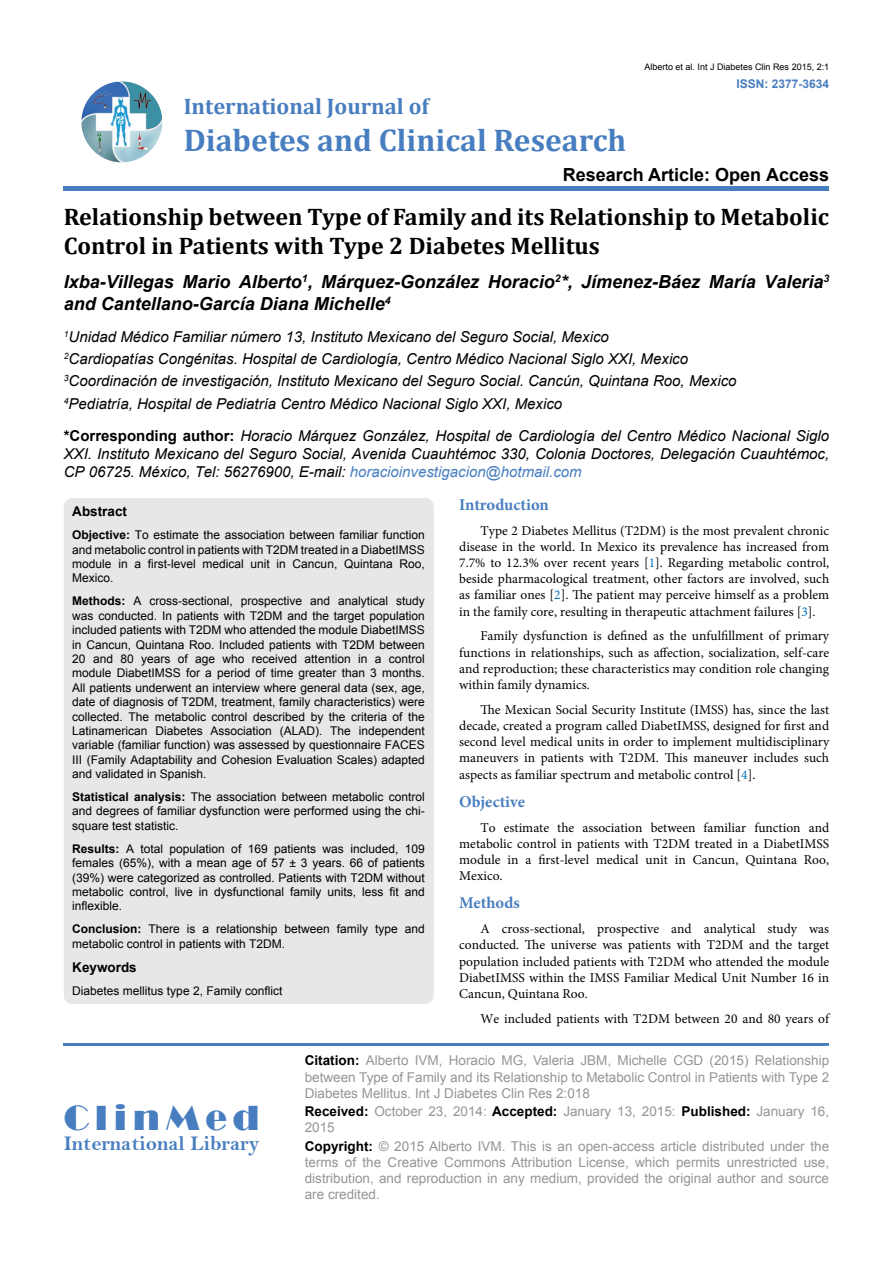
<style>
.page{position:relative;width:893px;height:1263px;background:#fff}
.page>*{position:absolute;margin:0;border:0;box-sizing:border-box;transform-origin:0 0}
.t1{font:36px "Broadway";letter-spacing:.16em;color:#487ec0}
.t2{font:700 31.5px "Cambria";color:#487ec0}
.t3{font:700 24px/28.8px "Cambria";color:#000}
.t4{font:700 22.5px "Cambria";color:#487ec0}
.t5{font:21px "Bell MT Bold";color:#487ec0}
.t6{font:italic 700 18px/21.6px "Arial";color:#000}
.t7{font:700 18px "Arial";color:#000}
.t8{font:700 16.5px "Minion Pro";color:#487ec0}
.t9{font:italic 15px/22.2px "Arial";color:#000}
.t10{font:13.5px/16.2px "Minion Pro";color:#000;text-align:justify}
.t11{font:13.5px/16.2px "Arial";color:#939598;text-align:justify}
.t12{font:700 13.5px "Arial";color:#000}
.t13{font:12px/14.4px "Arial";color:#000;text-align:justify}
.t14{font:700 12px "Arial";color:#487ec0}
.t15{font:9px "Arial";color:#000}
.s1{font-weight:700;font-style:normal}
.s2{color:#487ec0}
.s3{font-weight:700}
.s4{color:#0072bc}
.s5{font-weight:700;color:#000}
</style>
<div class="page">
<img style="left:81px;top:81px;width:81px;height:81px;border-radius:41px">
<div style="left:64px;top:186px;width:765px;height:5px;background:#487ec0"></div>
<hr style="left:64px;top:1043px;width:765px;height:2px;background:#487ec0">
<div style="left:64px;top:498px;width:370px;height:506px;background:#e6e7e8;border-radius:9px"></div>
<p class="t15" style="left:645px;top:61px;width:186px">Alberto et al. Int J Diabetes Clin Res 2015, 2:1</p>
<p class="t14" style="left:736px;top:75px;width:94px">ISSN: 2377-3634</p>
<h3 class="t4" style="left:184px;top:90px;width:247px">International Journal of</h3>
<h2 class="t2" style="left:184px;top:118px;width:444px">Diabetes and Clinical Research</h2>
<h3 class="t7" style="left:563px;top:163px;width:268px">Research Article: Open Access</h3>
<h3 class="t3" style="left:64px;top:201px;width:767px">Relationship between Type of Family and its Relationship to Metabolic<br>Control in Patients with Type 2 Diabetes Mellitus</h3>
<h3 class="t6" style="left:64px;top:271px;width:767px">Ixba-Villegas Mario Alberto<sup>1</sup>, Márquez-González Horacio<sup>2</sup>*, Jímenez-Báez María Valeria<sup>3 </sup>and Cantellano-García Diana Michelle<sup>4</sup></h3>
<p class="t9" style="left:64px;top:326px;width:674px"><sup>1</sup>Unidad Médico Familiar número 13, Instituto Mexicano del Seguro Social, Mexico<br><sup>2</sup>Cardiopatías Congénitas. Hospital de Cardiología, Centro Médico Nacional Siglo XXI, Mexico <sup>3</sup>Coordinación de investigación, Instituto Mexicano del Seguro Social. Cancún, Quintana Roo, Mexico <sup>4</sup>Pediatría, Hospital de Pediatría Centro Médico Nacional Siglo XXI, Mexico</p>
<p class="t9" style="left:64px;top:427px;width:767px;line-height:18px;text-align:justify"><span class="s1">*Corresponding author:</span> Horacio Márquez González, Hospital de Cardiología del Centro Médico Nacional Siglo XXI. Instituto Mexicano del Seguro Social, Avenida Cuauhtémoc 330, Colonia Doctores, Delegación Cuauhtémoc, CP 06725. México, Tel: 56276900, E-mail: <span class="s2">horacioinvestigacion@hotmail.com</span></p>
<p class="t12" style="left:72px;top:503px;width:56px">Abstract</p>
<p class="t13" style="left:72px;top:528px;width:354px"><span class="s3">Objective:</span> To estimate the association between familiar function and metabolic control in patients with T2DM treated in a DiabetIMSS module in a first-level medical unit in Cancun, Quintana Roo, Mexico.</p>
<p class="t13" style="left:72px;top:594px;width:354px"><span class="s3">Methods:</span> A cross-sectional, prospective and analytical study was conducted. In patients with T2DM and the target population included patients with T2DM who attended the module DiabetIMSS in Cancun, Quintana Roo. Included patients with T2DM between 20 and 80 years of age who received attention in a control module DiabetIMSS for a period of time greater than 3 months.<br>All patients underwent an interview where general data (sex, age, date of diagnosis of T2DM, treatment, family characteristics) were collected. The metabolic control described by the criteria of the Latinamerican Diabetes Association (ALAD). The independent variable (familiar function) was assessed by questionnaire FACES III (Family Adaptability and Cohesion Evaluation Scales) adapted and validated in Spanish.</p>
<p class="t13" style="left:72px;top:790px;width:354px"><span class="s3">Statistical analysis:</span> The association between metabolic control and degrees of familiar dysfunction were performed using the chi&shy;square test statistic.</p>
<p class="t13" style="left:72px;top:841px;width:354px"><span class="s3">Results:</span> A total population of 169 patients was included, 109 females (65%), with a mean age of 57 ± 3 years. 66 of patients (39%) were categorized as controlled. Patients with T2DM without metabolic control, live in dysfunctional family units, less fit and inflexible.</p>
<p class="t13" style="left:72px;top:922px;width:354px"><span class="s3">Conclusion:</span> There is a relationship between family type and metabolic control in patients with T2DM.</p>
<p class="t12" style="left:72px;top:959px;width:66px">Keywords</p>
<p class="t13" style="left:72px;top:984px;width:212px">Diabetes mellitus type 2, Family conflict</p>
<h3 class="t8" style="left:459px;top:493px;width:91px">Introduction</h3>
<p class="t10" style="left:459px;top:522px;width:371px;text-indent:21px">Type 2 Diabetes Mellitus (T2DM) is the most prevalent chronic disease in the world. In Mexico its prevalence has increased from 7.7% to 12.3% over recent years [<span class="s4">1</span>]. Regarding metabolic control, beside pharmacological treatment, other factors are involved, such as familiar ones [<span class="s4">2</span>]. The patient may perceive himself as a problem in the family core, resulting in therapeutic attachment failures [<span class="s4">3</span>].</p>
<p class="t10" style="left:459px;top:628px;width:371px;text-indent:21px">Family dysfunction is defined as the unfulfillment of primary functions in relationships, such as affection, socialization, self-care and reproduction; these characteristics may condition role changing within family dynamics.</p>
<p class="t10" style="left:459px;top:701px;width:371px;text-indent:21px">The Mexican Social Security Institute (IMSS) has, since the last decade, created a program called DiabetIMSS, designed for first and second level medical units in order to implement multidisciplinary maneuvers in patients with T2DM. This maneuver includes such aspects as familiar spectrum and metabolic control [<span class="s4">4</span>].</p>
<h3 class="t8" style="left:459px;top:790px;width:67px">Objective</h3>
<p class="t10" style="left:459px;top:819px;width:371px;text-indent:21px">To estimate the association between familiar function and metabolic control in patients with T2DM treated in a DiabetIMSS module in a first-level medical unit in Cancun, Quintana Roo, Mexico.</p>
<h3 class="t8" style="left:459px;top:891px;width:62px">Methods</h3>
<p class="t10" style="left:459px;top:921px;width:371px;text-indent:21px">A cross-sectional, prospective and analytical study was conducted. The universe was patients with T2DM and the target population included patients with T2DM who attended the module DiabetIMSS within the IMSS Familiar Medical Unit Number 16 in Cancun, Quintana Roo.</p>
<p class="t10" style="left:480px;top:1010px;width:350px">We included patients with T2DM between 20 and 80 years of</p>
<h1 class="t1" style="left:64px;top:1097px;width:197px">ClinMed</h1>
<h3 class="t5" style="left:64px;top:1130px;width:197px">International Library</h3>
<p class="t11" style="left:305px;top:1052px;width:526px"><span class="s5">Citation:</span> Alberto IVM, Horacio MG, Valeria JBM, Michelle CGD (2015) Relationship between Type of Family and its Relationship to Metabolic Control in Patients with Type 2<br>Diabetes Mellitus. Int J Diabetes Clin Res 2:018</p>
<p class="t11" style="left:305px;top:1103px;width:526px"><span class="s5">Received:</span> October 23, 2014: <span class="s5">Accepted:</span> January 13, 2015: <span class="s5">Published:</span> January 16,<br>2015</p>
<p class="t11" style="left:305px;top:1138px;width:526px"><span class="s5">Copyright:</span> © 2015 Alberto IVM. This is an open-access article distributed under the terms of the Creative Commons Attribution License, which permits unrestricted use, distribution, and reproduction in any medium, provided the original author and source are credited.</p>
</div>
